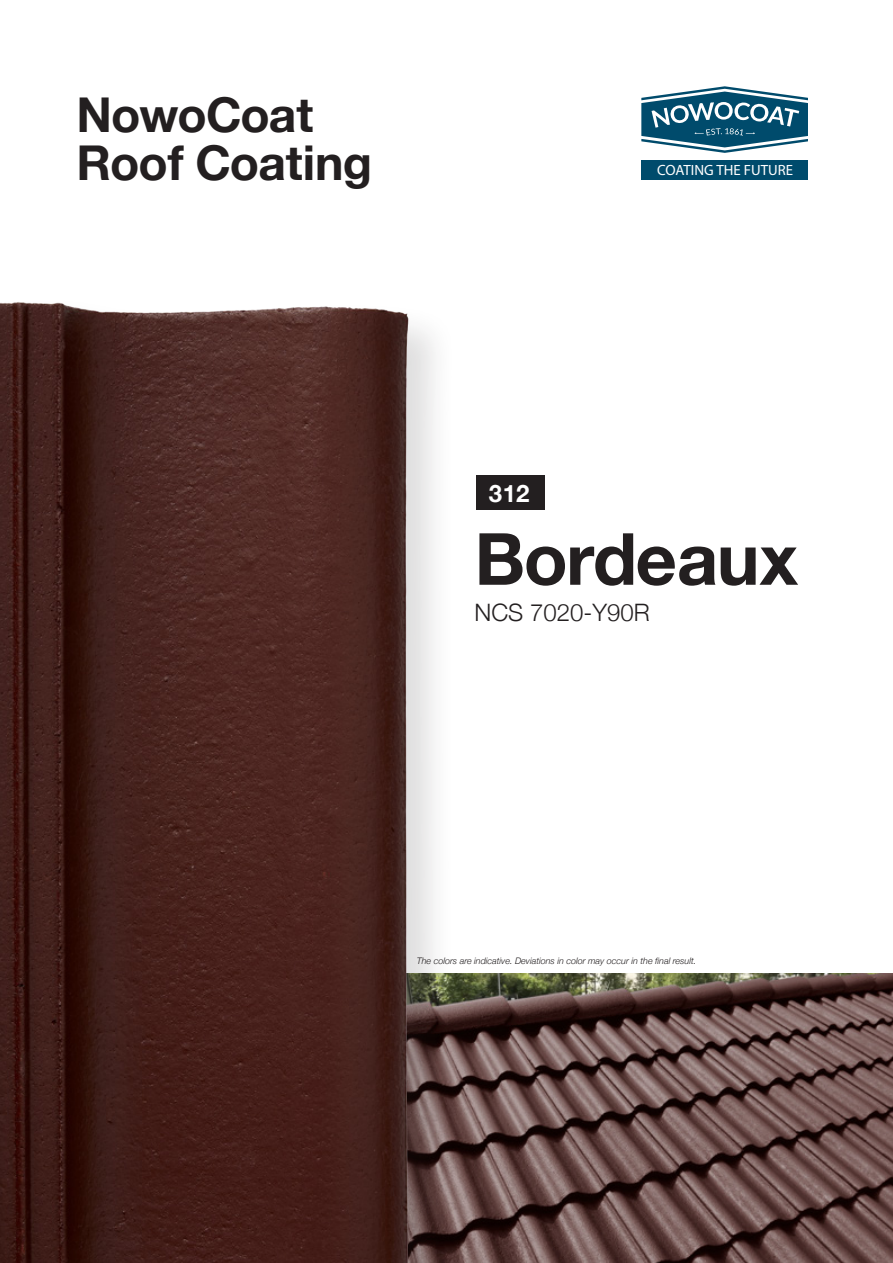
<style>
.page{position:relative;width:893px;height:1263px;background:#fff}
.page>*{position:absolute;margin:0;border:0;box-sizing:border-box;transform-origin:0 0}
.t1{font:700 72px "Helvetica Neue";letter-spacing:-.02em;color:#231f20}
.t2{font:700 48px/48px "Helvetica Neue";letter-spacing:-.02em;color:#231f20}
.t3{font:300 24px "Helvetica Neue";color:#231f20}
.t4{font:700 24px "Helvetica Neue";color:#fff}
.t5{font:14.85px "Myriad Pro";color:#fff}
.t6{font:italic 300 9px "Helvetica Neue";color:#231f20}
</style>
<div class="page">
<svg style="left:641px;top:86px;width:167px;height:67px"></svg>
<div style="left:641px;top:160px;width:167px;height:20px;background:#004b6c"></div>
<img style="left:457px;top:973px;width:436px;height:290px">
<div style="left:477px;top:476px;width:68px;height:34px;background:#231f20"></div>
<div style="left:0;top:295px;width:457px;height:968px;background:#231f20;opacity:.15"></div>
<img style="left:0;top:302px;width:408px;height:961px">
<h2 class="t2" style="left:77px;top:92px;width:297px">NowoCoat<br>Roof Coating</h2>
<h3 class="t5" style="left:657px;top:161px;width:137px">COATING THE FUTURE</h3>
<p class="t4" style="left:489px;top:474px;width:42px">312</p>
<p class="t1" style="left:474px;top:503px;width:325px">Bordeaux</p>
<p class="t3" style="left:474px;top:593px;width:177px">NCS 7020-Y90R</p>
<p class="t6" style="left:417px;top:954px;width:281px">The colors are indicative. Deviations in color may occur in the final result.</p>
</div>
